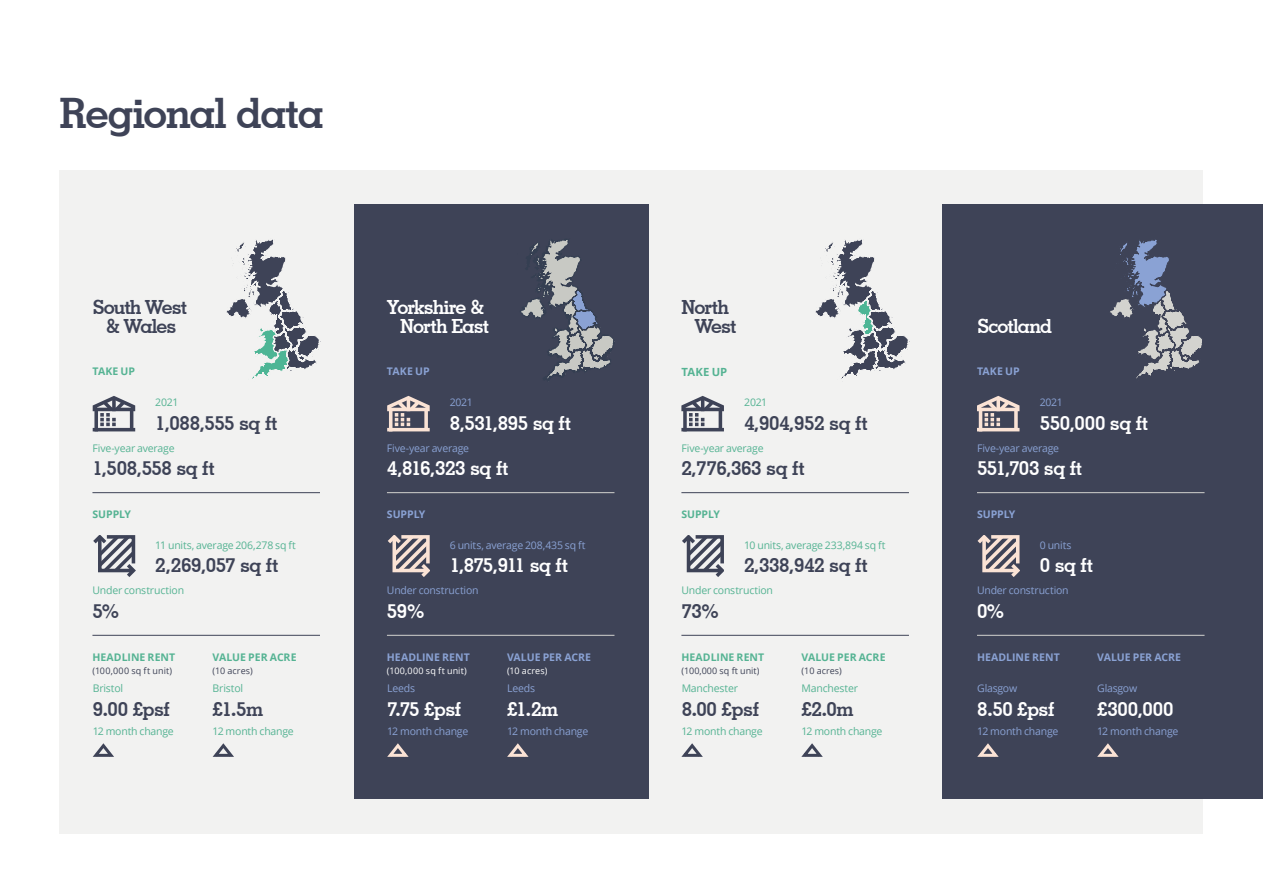
<style>
.page{position:relative;width:1263px;height:893px;background:#fff}
.page>*{position:absolute;margin:0;border:0;box-sizing:border-box;transform-origin:0 0}
.t1{font:700 42px "Geometric Slab 703 BT";letter-spacing:-.03em;color:#3e4357}
.t2{font:700 19.5px "Geometric Slab 703 BT";letter-spacing:-.02em;color:#3e4357}
.t3{font:700 19.5px "Geometric Slab 703 BT";letter-spacing:-.03em;color:#fff}
.t4{font:700 19.5px/19.5px "Geometric Slab 703 BT";letter-spacing:-.05em;color:#fff;text-align:right}
.t5{font:700 19.5px/19.5px "Geometric Slab 703 BT";letter-spacing:-.05em;color:#3e4357;text-align:center}
.t6{font:700 11.25px "Open Sans";letter-spacing:.005em;color:#55b393}
.t7{font:10.5px "Open Sans";letter-spacing:-.02em;color:#55b393}
.t8{font:10.5px "Open Sans";letter-spacing:-.02em;color:#8aa2d4}
.t9{font:700 10.5px "Open Sans";color:#8aa2d4}
.t10{font:700 10.5px "Open Sans";color:#55b393}
.t11{font:9px "Open Sans";color:#3e4357}
.t12{font:9px "Open Sans";letter-spacing:.02em;color:#fff}
.t13{font:9px "Open Sans";letter-spacing:.025em;color:#3e4357}
</style>
<div class="page">
<div style="left:60px;top:170px;width:1143px;height:663px;background:#f2f2f1"></div>
<div style="left:354px;top:204px;width:294px;height:595px;background:#3e4357"></div>
<hr style="left:389px;top:428px;width:39px;height:3px;background:#fbe3d5">
<hr style="left:389px;top:412px;width:3px;height:18px;background:#fbe3d5">
<svg style="left:387px;top:395px;width:43px;height:31px"></svg>
<hr style="left:94px;top:428px;width:39px;height:3px;background:#3e4357">
<hr style="left:94px;top:412px;width:4px;height:18px;background:#3e4357">
<hr style="left:130px;top:411px;width:3px;height:17px;background:#3e4357">
<svg style="left:93px;top:396px;width:42px;height:30px"></svg>
<hr style="left:683px;top:428px;width:39px;height:3px;background:#3e4357">
<hr style="left:719px;top:411px;width:3px;height:17px;background:#3e4357">
<svg style="left:681px;top:395px;width:43px;height:31px"></svg>
<hr style="left:387px;top:492px;width:227px;height:1px;background:#d3d3cf">
<hr style="left:92px;top:492px;width:228px;height:1px;background:#3e4357">
<hr style="left:387px;top:635px;width:227px;height:1px;background:#d3d3cf">
<hr style="left:92px;top:635px;width:228px;height:1px;background:#3e4357">
<svg style="left:387px;top:535px;width:43px;height:42px"></svg>
<svg style="left:93px;top:535px;width:42px;height:42px"></svg>
<svg style="left:682px;top:535px;width:42px;height:42px"></svg>
<svg style="left:521px;top:240px;width:92px;height:139px"></svg>
<svg style="left:226px;top:239px;width:93px;height:140px"></svg>
<svg style="left:212px;top:743px;width:22px;height:14px"></svg>
<svg style="left:92px;top:743px;width:22px;height:14px"></svg>
<svg style="left:387px;top:743px;width:22px;height:14px"></svg>
<svg style="left:507px;top:743px;width:22px;height:14px"></svg>
<div style="left:943px;top:204px;width:320px;height:595px;background:#3e4357"></div>
<hr style="left:681px;top:492px;width:228px;height:1px;background:#3e4357">
<hr style="left:681px;top:635px;width:228px;height:1px;background:#3e4357">
<svg style="left:815px;top:239px;width:93px;height:140px"></svg>
<svg style="left:681px;top:743px;width:22px;height:14px"></svg>
<svg style="left:801px;top:743px;width:22px;height:14px"></svg>
<hr style="left:977px;top:492px;width:227px;height:1px;background:#d3d3cf">
<hr style="left:977px;top:635px;width:227px;height:1px;background:#d3d3cf">
<svg style="left:1110px;top:239px;width:92px;height:140px"></svg>
<svg style="left:977px;top:743px;width:22px;height:14px"></svg>
<svg style="left:1097px;top:743px;width:22px;height:14px"></svg>
<hr style="left:979px;top:428px;width:39px;height:3px;background:#fbe3d5">
<hr style="left:979px;top:412px;width:3px;height:18px;background:#fbe3d5">
<svg style="left:977px;top:396px;width:42px;height:30px"></svg>
<svg style="left:977px;top:535px;width:42px;height:42px"></svg>
<h1 class="t1" style="left:60px;top:87px;width:266px">Regional data</h1>
<h2 class="t5" style="left:92px;top:297px;width:96px">South West &amp; Wales</h2>
<h2 class="t4" style="left:387px;top:297px;width:104px">Yorkshire &amp;<br>North East</h2>
<h2 class="t5" style="left:695px;top:297px;width:44px;text-align:left;text-indent:-13px">North<br>West</h2>
<h2 class="t4" style="left:977px;top:316px;width:77px">Scotland</h2>
<p class="t10" style="left:92px;top:364px;width:44px">TAKE UP</p>
<p class="t9" style="left:387px;top:364px;width:44px">TAKE UP</p>
<p class="t6" style="left:681px;top:364px;width:47px">TAKE UP</p>
<p class="t9" style="left:977px;top:364px;width:44px">TAKE UP</p>
<p class="t7" style="left:155px;top:395px;width:25px">2021</p>
<h2 class="t2" style="left:155px;top:411px;width:124px">1,088,555 sq ft</h2>
<p class="t8" style="left:450px;top:395px;width:25px">2021</p>
<h2 class="t3" style="left:450px;top:411px;width:123px">8,531,895 sq ft</h2>
<p class="t7" style="left:744px;top:395px;width:25px">2021</p>
<h2 class="t2" style="left:744px;top:411px;width:125px">4,904,952 sq ft</h2>
<p class="t8" style="left:1040px;top:395px;width:25px">2021</p>
<h2 class="t3" style="left:1040px;top:411px;width:110px">550,000 sq ft</h2>
<p class="t7" style="left:92px;top:440px;width:84px">Five-year average</p>
<h2 class="t2" style="left:92px;top:456px;width:124px">1,508,558 sq ft</h2>
<p class="t8" style="left:387px;top:440px;width:84px">Five-year average</p>
<h2 class="t3" style="left:387px;top:456px;width:123px">4,816,323 sq ft</h2>
<p class="t7" style="left:681px;top:440px;width:84px">Five-year average</p>
<h2 class="t2" style="left:681px;top:456px;width:125px">2,776,363 sq ft</h2>
<p class="t8" style="left:977px;top:440px;width:84px">Five-year average</p>
<h2 class="t3" style="left:977px;top:456px;width:107px">551,703 sq ft</h2>
<p class="t10" style="left:92px;top:507px;width:40px">SUPPLY</p>
<p class="t9" style="left:387px;top:507px;width:40px">SUPPLY</p>
<p class="t10" style="left:681px;top:507px;width:40px">SUPPLY</p>
<p class="t9" style="left:977px;top:507px;width:40px">SUPPLY</p>
<p class="t7" style="left:155px;top:537px;width:142px">11 units, average 206,278 sq ft</p>
<h2 class="t2" style="left:155px;top:553px;width:125px">2,269,057 sq ft</h2>
<p class="t8" style="left:450px;top:537px;width:137px">6 units, average 208,435 sq ft</p>
<h2 class="t4" style="left:450px;top:555px;width:120px">1,875,911 sq ft</h2>
<p class="t7" style="left:744px;top:537px;width:143px">10 units, average 233,894 sq ft</p>
<h2 class="t2" style="left:744px;top:553px;width:125px">2,338,942 sq ft</h2>
<p class="t8" style="left:1040px;top:537px;width:33px">0 units</p>
<h2 class="t3" style="left:1040px;top:553px;width:55px">0 sq ft</h2>
<p class="t7" style="left:92px;top:583px;width:93px">Under construction</p>
<h2 class="t2" style="left:92px;top:599px;width:28px">5%</h2>
<p class="t8" style="left:387px;top:583px;width:93px">Under construction</p>
<h2 class="t3" style="left:387px;top:599px;width:39px">59%</h2>
<p class="t7" style="left:681px;top:583px;width:93px">Under construction</p>
<h2 class="t2" style="left:681px;top:599px;width:39px">73%</h2>
<p class="t8" style="left:977px;top:583px;width:93px">Under construction</p>
<h2 class="t3" style="left:977px;top:599px;width:29px">0%</h2>
<p class="t10" style="left:92px;top:649px;width:84px">HEADLINE RENT</p>
<p class="t13" style="left:92px;top:664px;width:81px">(100,000 sq ft unit)</p>
<p class="t10" style="left:213px;top:649px;width:85px">VALUE PER ACRE</p>
<p class="t11" style="left:213px;top:664px;width:42px">(10 acres)</p>
<p class="t9" style="left:387px;top:649px;width:84px">HEADLINE RENT</p>
<p class="t12" style="left:387px;top:664px;width:81px">(100,000 sq ft unit)</p>
<p class="t9" style="left:507px;top:649px;width:85px">VALUE PER ACRE</p>
<p class="t12" style="left:507px;top:664px;width:42px">(10 acres)</p>
<p class="t10" style="left:681px;top:649px;width:84px">HEADLINE RENT</p>
<p class="t11" style="left:681px;top:664px;width:79px">(100,000 sq ft unit)</p>
<p class="t10" style="left:802px;top:649px;width:85px">VALUE PER ACRE</p>
<p class="t11" style="left:802px;top:664px;width:42px">(10 acres)</p>
<p class="t9" style="left:977px;top:649px;width:84px">HEADLINE RENT</p>
<p class="t9" style="left:1097px;top:649px;width:85px">VALUE PER ACRE</p>
<p class="t7" style="left:93px;top:681px;width:32px">Bristol</p>
<h2 class="t2" style="left:93px;top:697px;width:79px">9.00 £psf</h2>
<p class="t7" style="left:213px;top:681px;width:32px">Bristol</p>
<h2 class="t2" style="left:213px;top:697px;width:52px">£1.5m</h2>
<p class="t8" style="left:387px;top:681px;width:29px">Leeds</p>
<h2 class="t3" style="left:387px;top:697px;width:76px">7.75 £psf</h2>
<p class="t8" style="left:507px;top:681px;width:29px">Leeds</p>
<h2 class="t3" style="left:507px;top:697px;width:53px">£1.2m</h2>
<p class="t7" style="left:93px;top:724px;width:83px">12 month change</p>
<p class="t7" style="left:213px;top:724px;width:83px">12 month change</p>
<p class="t8" style="left:387px;top:724px;width:83px">12 month change</p>
<p class="t8" style="left:507px;top:724px;width:83px">12 month change</p>
<p class="t7" style="left:801px;top:681px;width:58px">Manchester</p>
<h2 class="t2" style="left:801px;top:697px;width:54px">£2.0m</h2>
<p class="t7" style="left:682px;top:681px;width:58px">Manchester</p>
<h2 class="t2" style="left:682px;top:697px;width:79px">8.00 £psf</h2>
<p class="t7" style="left:681px;top:724px;width:83px">12 month change</p>
<p class="t7" style="left:801px;top:724px;width:83px">12 month change</p>
<p class="t8" style="left:977px;top:681px;width:42px">Glasgow</p>
<h2 class="t3" style="left:977px;top:697px;width:79px">8.50 £psf</h2>
<p class="t8" style="left:1097px;top:681px;width:42px">Glasgow</p>
<h2 class="t3" style="left:1097px;top:697px;width:78px">£300,000</h2>
<p class="t8" style="left:977px;top:724px;width:83px">12 month change</p>
<p class="t8" style="left:1097px;top:724px;width:83px">12 month change</p>
</div>
